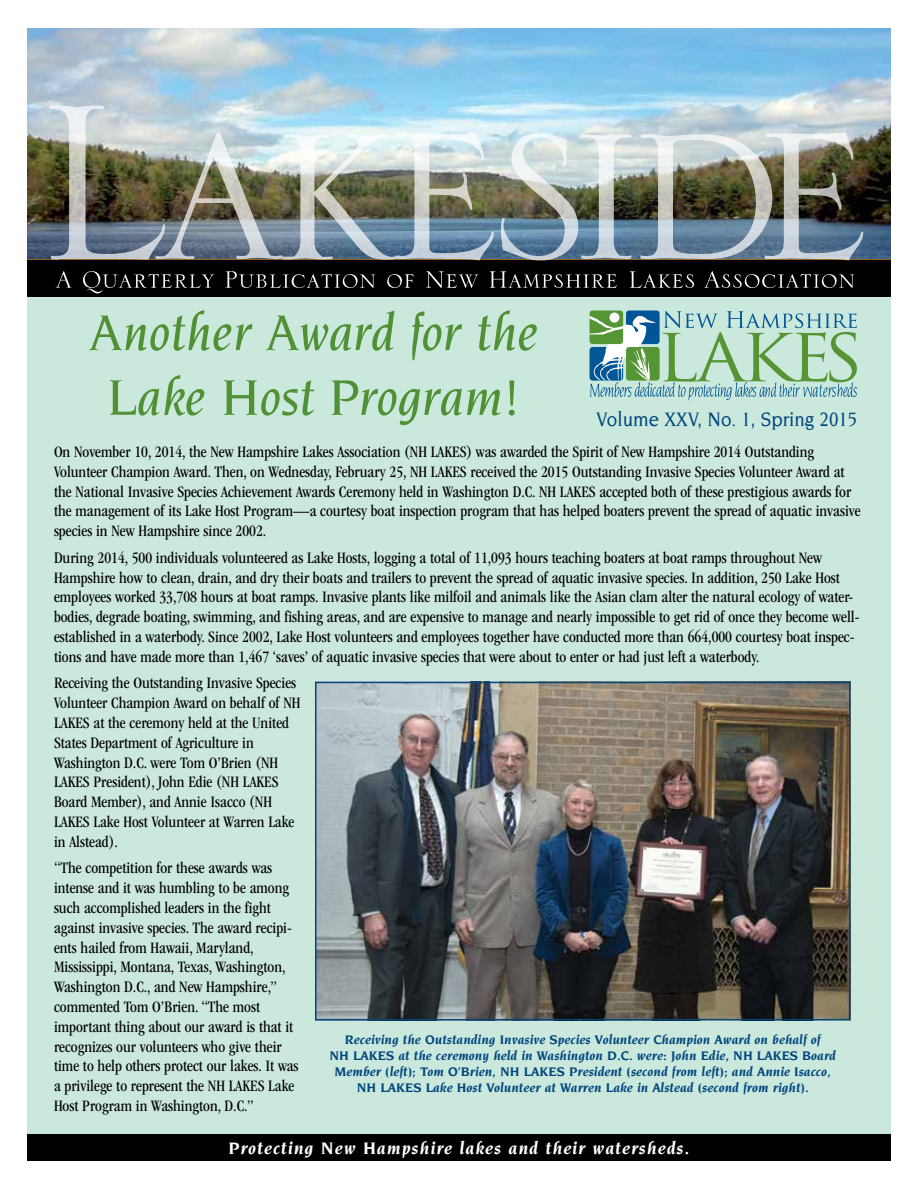
<style>
.page{position:relative;width:918px;height:1188px;background:#fff}
.page>*{position:absolute;margin:0;border:0;box-sizing:border-box;transform-origin:0 0}
.t1{font:italic 500 54px/64.8px "Novarese Std";color:#519136;text-align:center}
.t2{font:500 21px "Novarese Std";color:#00467e;scale:.9 1}
.t3{font:italic 700 18px "Novarese Std";letter-spacing:.05em;color:#fff}
.t4{font:condensed 16.5px/19.8px "ITC Garamond Std";color:#000}
.t5{font:italic 700 13.5px/16.2px "Novarese Std";color:#00467e;text-align:center}
</style>
<div class="page">
<img style="left:27px;top:28px;width:864px;height:231px">
<div style="left:27px;top:291px;width:864px;height:870px;background:#cbe8dc"></div>
<div style="left:27px;top:1134px;width:864px;height:27px;background:#000"></div>
<div style="left:27px;top:260px;width:864px;height:36px;background:#000"></div>
<svg style="left:626px;top:310px;width:34px;height:34px"></svg>
<svg style="left:590px;top:310px;width:33px;height:34px"></svg>
<svg style="left:590px;top:311px;width:267px;height:89px"></svg>
<img style="left:317px;top:684px;width:532px;height:334px">
<div style="left:27px;top:261px;width:864px;height:36px;background:#000"></div>
<svg style="left:56px;top:271px;width:16px;height:17px"></svg>
<svg style="left:83px;top:271px;width:131px;height:22px"></svg>
<svg style="left:225px;top:271px;width:150px;height:17px"></svg>
<svg style="left:387px;top:274px;width:27px;height:14px"></svg>
<svg style="left:426px;top:271px;width:52px;height:17px"></svg>
<svg style="left:490px;top:271px;width:127px;height:17px"></svg>
<svg style="left:630px;top:271px;width:64px;height:17px"></svg>
<svg style="left:704px;top:271px;width:150px;height:17px"></svg>
<img style="left:50px;top:105px;width:444px;height:155px">
<img style="left:501px;top:133px;width:130px;height:127px">
<img style="left:640px;top:132px;width:223px;height:128px">
<h1 class="t1" style="left:89px;top:300px;width:451px">Another Award for the<br>Lake Host Program!</h1>
<p class="t2" style="left:596px;top:407px;width:292px">Volume XXV, No. 1, Spring 2015</p>
<p class="t4" style="left:54px;top:442px;width:808px">On November 10, 2014, the New Hampshire Lakes Association (NH LAKES) was awarded the Spirit of New Hampshire 2014 Outstanding Volunteer Champion Award. Then, on Wednesday, February 25, NH LAKES received the 2015 Outstanding Invasive Species Volunteer Award at the National Invasive Species Achievement Awards Ceremony held in Washington D.C. NH LAKES accepted both of these prestigious awards for the management of its Lake Host Program—a courtesy boat inspection program that has helped boaters prevent the spread of aquatic invasive species in New Hampshire since 2002.</p>
<p class="t4" style="left:54px;top:548px;width:807px">During 2014, 500 individuals volunteered as Lake Hosts, logging a total of 11,093 hours teaching boaters at boat ramps throughout New Hampshire how to clean, drain, and dry their boats and trailers to prevent the spread of aquatic invasive species. In addition, 250 Lake Host employees worked 33,708 hours at boat ramps. Invasive plants like milfoil and animals like the Asian clam alter the natural ecology of water&shy;bodies, degrade boating, swimming, and fishing areas, and are expensive to manage and nearly impossible to get rid of once they become well&shy;established in a waterbody. Since 2002, Lake Host volunteers and employees together have conducted more than 664,000 courtesy boat inspec&shy;tions and have made more than 1,467 ‘saves’ of aquatic invasive species that were about to enter or had just left a waterbody.</p>
<p class="t4" style="left:54px;top:673px;width:248px">Receiving the Outstanding Invasive Species Volunteer Champion Award on behalf of NH LAKES at the ceremony held at the United States Department of Agriculture in Washington D.C. were Tom O’Brien (NH LAKES President), John Edie (NH LAKES Board Member), and Annie Isacco (NH LAKES Lake Host Volunteer at Warren Lake in Alstead).</p>
<p class="t4" style="left:54px;top:858px;width:246px">“The competition for these awards was intense and it was humbling to be among such accomplished leaders in the fight against invasive species. The award recipi&shy;ents hailed from Hawaii, Maryland, Mississippi, Montana, Texas, Washington, Washington D.C., and New Hampshire,” commented Tom O’Brien. “The most important thing about our award is that it recognizes our volunteers who give their time to help others protect our lakes. It was a privilege to represent the NH LAKES Lake Host Program in Washington, D.C.”</p>
<p class="t5" style="left:329px;top:1031px;width:508px">Receiving the Outstanding Invasive Species Volunteer Champion Award on behalf of<br>NH LAKES at the ceremony held in Washington D.C. were: John Edie, NH LAKES Board Member (left); Tom O’Brien, NH LAKES President (second from left); and Annie Isacco, NH LAKES Lake Host Volunteer at Warren Lake in Alstead (second from right).</p>
<p class="t3" style="left:229px;top:1138px;width:462px">Protecting New Hampshire lakes and their watersheds.</p>
</div>
